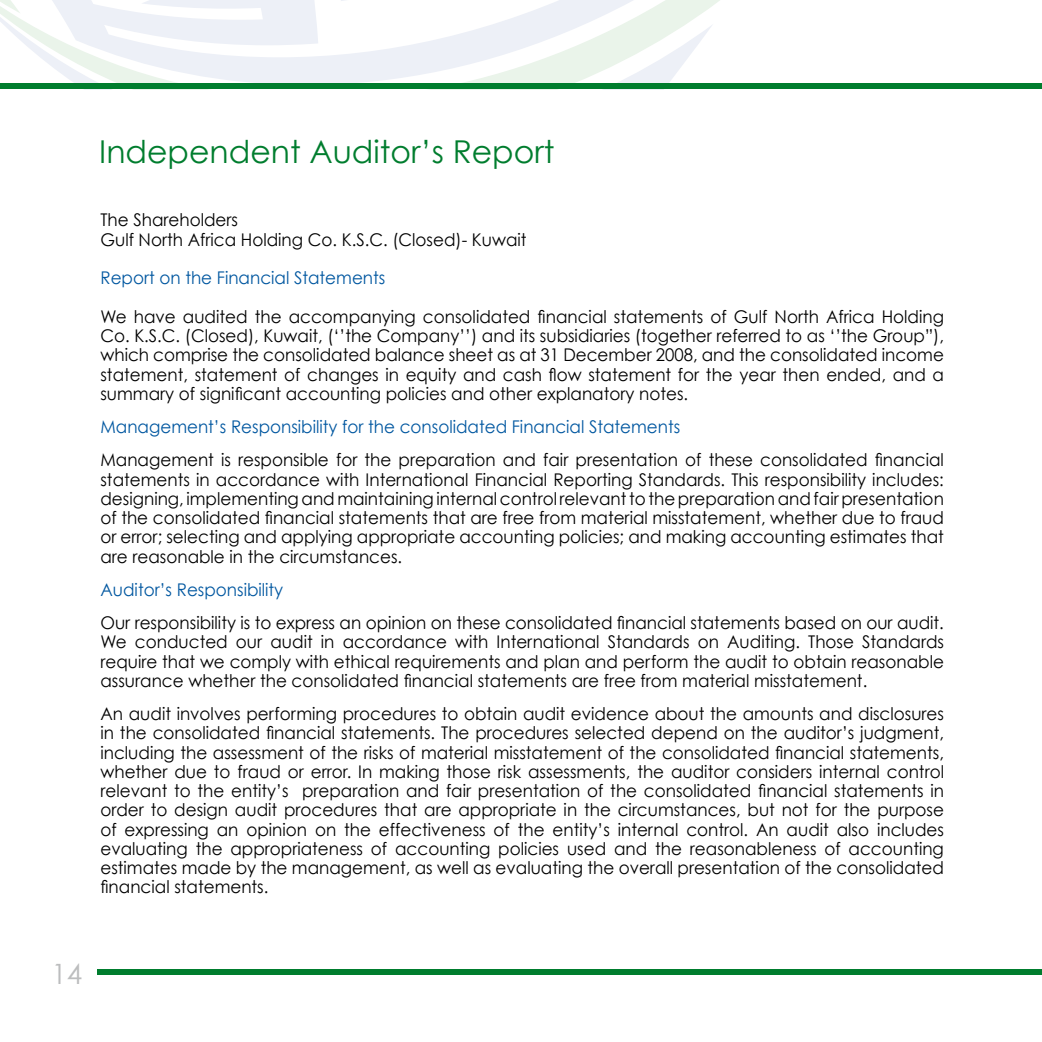
<style>
.page{position:relative;width:1042px;height:1042px;background:#fff}
.page>*{position:absolute;margin:0;border:0;box-sizing:border-box;transform-origin:0 0}
.t1{font:31.5px "Century Gothic";color:#007d2e}
.t2{font:28px "Century Gothic";color:#bcbdbe}
.t3{font:17.5px/19.2px "Century Gothic";color:#000;text-align:justify;scale:.96 1}
.t4{font:17.5px "Century Gothic";color:#0057a0;scale:.96 1}
</style>
<div class="page">
<div style="left:97px;top:969px;width:945px;height:6px;background:#007d2e"></div>
<svg style="left:0;top:0;width:720px;height:83px"></svg>
<svg style="left:0;top:0;width:21px;height:14px"></svg>
<div style="left:0;top:83px;width:1042px;height:6px;background:#007d2e"></div>
<h1 class="t1" style="left:99px;top:132px;width:457px">Independent Auditor’s Report</h1>
<p class="t3" style="left:100px;top:210px;width:445px">The Shareholders<br>Gulf North Africa Holding Co. K.S.C. (Closed)- Kuwait</p>
<p class="t4" style="left:100px;top:267px;width:298px">Report on the Financial Statements</p>
<p class="t3" style="left:100px;top:306px;width:880px">We have audited the accompanying consolidated financial statements of Gulf North Africa Holding Co. K.S.C. (Closed), Kuwait, (‘’the Company’’) and its subsidiaries (together referred to as ‘’the Group”), which comprise the consolidated balance sheet as at 31 December 2008, and the consolidated income statement, statement of changes in equity and cash flow statement for the year then ended, and a summary of significant accounting policies and other explanatory notes.</p>
<p class="t4" style="left:100px;top:416px;width:605px">Management’s Responsibility for the consolidated Financial Statements</p>
<p class="t3" style="left:100px;top:450px;width:880px">Management is responsible for the preparation and fair presentation of these consolidated financial statements in accordance with International Financial Reporting Standards. This responsibility includes: designing, implementing and maintaining internal control relevant to the preparation and fair presentation of the consolidated financial statements that are free from material misstatement, whether due to fraud or error; selecting and applying appropriate accounting policies; and making accounting estimates that are reasonable in the circumstances.</p>
<p class="t4" style="left:100px;top:579px;width:192px">Auditor’s Responsibility</p>
<p class="t3" style="left:100px;top:613px;width:880px">Our responsibility is to express an opinion on these consolidated financial statements based on our audit.<br>We conducted our audit in accordance with International Standards on Auditing. Those Standards require that we comply with ethical requirements and plan and perform the audit to obtain reasonable assurance whether the consolidated financial statements are free from material misstatement.</p>
<p class="t3" style="left:100px;top:704px;width:880px">An audit involves performing procedures to obtain audit evidence about the amounts and disclosures in the consolidated financial statements. The procedures selected depend on the auditor’s judgment, including the assessment of the risks of material misstatement of the consolidated financial statements, whether due to fraud or error. In making those risk assessments, the auditor considers internal control relevant to the entity’s preparation and fair presentation of the consolidated financial statements in order to design audit procedures that are appropriate in the circumstances, but not for the purpose of expressing an opinion on the effectiveness of the entity’s internal control. An audit also includes evaluating the appropriateness of accounting policies used and the reasonableness of accounting estimates made by the management, as well as evaluating the overall presentation of the consolidated financial statements.</p>
<h2 class="t2" style="left:51px;top:956px;width:33px">14</h2>
</div>
